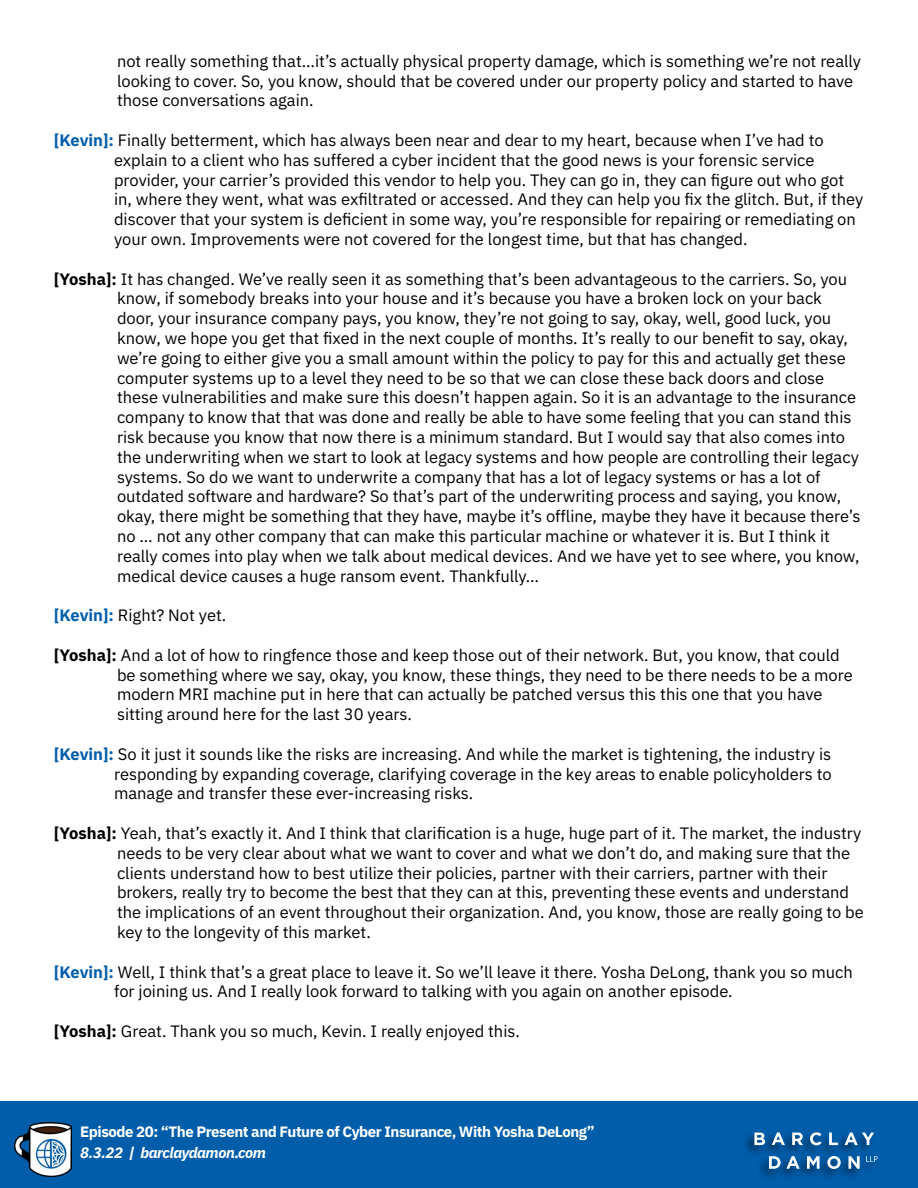
<style>
.page{position:relative;width:918px;height:1188px;background:#fff}
.page>*{position:absolute;margin:0;border:0;box-sizing:border-box;transform-origin:0 0}
.t1{font:16.5px/19.8px "IBM Plex Sans";color:#000}
.t2{font:700 15px "IBM Plex Sans";letter-spacing:-.03em;color:#fff}
.t3{font:italic 700 15px "IBM Plex Sans";letter-spacing:-.03em;color:#fff}
.s1{font-weight:700;color:#005daa}
.s2{font-weight:700}
</style>
<div class="page">
<div style="left:0;top:1102px;width:918px;height:86px;background:#005daa"></div>
<img style="left:15px;top:1123px;width:56px;height:53px">
<div style="left:742px;top:1130px;width:138px;height:51px;background:#000;opacity:.55"></div>
<svg style="left:866px;top:1156px;width:11px;height:6px"></svg>
<svg style="left:754px;top:1133px;width:11px;height:12px"></svg>
<svg style="left:772px;top:1132px;width:13px;height:13px"></svg>
<svg style="left:792px;top:1133px;width:11px;height:12px"></svg>
<svg style="left:810px;top:1132px;width:12px;height:13px"></svg>
<svg style="left:829px;top:1133px;width:9px;height:12px"></svg>
<svg style="left:845px;top:1132px;width:29px;height:13px"></svg>
<svg style="left:769px;top:1156px;width:31px;height:13px"></svg>
<svg style="left:807px;top:1156px;width:13px;height:13px"></svg>
<svg style="left:827px;top:1156px;width:14px;height:13px"></svg>
<svg style="left:848px;top:1156px;width:12px;height:13px"></svg>
<p class="t1" style="left:117px;top:50px;width:746px">not really something that…it’s actually physical property damage, which is something we’re not really looking to cover. So, you know, should that be covered under our property policy and started to have those conversations again.</p>
<p class="t1" style="left:114px;top:129px;width:751px;text-indent:-60px"><span class="s1">[Kevin]:</span> Finally betterment, which has always been near and dear to my heart, because when I’ve had to explain to a client who has suffered a cyber incident that the good news is your forensic service provider, your carrier’s provided this vendor to help you. They can go in, they can figure out who got in, where they went, what was exfiltrated or accessed. And they can help you fix the glitch. But, if they discover that your system is deficient in some way, you’re responsible for repairing or remediating on your own. Improvements were not covered for the longest time, but that has changed.</p>
<p class="t1" style="left:117px;top:268px;width:745px;text-indent:-63px"><span class="s2">[Yosha]:</span> It has changed. We’ve really seen it as something that’s been advantageous to the carriers. So, you know, if somebody breaks into your house and it’s because you have a broken lock on your back door, your insurance company pays, you know, they’re not going to say, okay, well, good luck, you know, we hope you get that fixed in the next couple of months. It’s really to our benefit to say, okay, we’re going to either give you a small amount within the policy to pay for this and actually get these computer systems up to a level they need to be so that we can close these back doors and close these vulnerabilities and make sure this doesn’t happen again. So it is an advantage to the insurance company to know that that was done and really be able to have some feeling that you can stand this risk because you know that now there is a minimum standard. But I would say that also comes into the underwriting when we start to look at legacy systems and how people are controlling their legacy systems. So do we want to underwrite a company that has a lot of legacy systems or has a lot of outdated software and hardware? So that’s part of the underwriting process and saying, you know, okay, there might be something that they have, maybe it’s offline, maybe they have it because there’s no … not any other company that can make this particular machine or whatever it is. But I think it really comes into play when we talk about medical devices. And we have yet to see where, you know, medical device causes a huge ransom event. Thankfully…</p>
<p class="t1" style="left:54px;top:604px;width:174px"><span class="s1">[Kevin]:</span> Right? Not yet.</p>
<p class="t1" style="left:117px;top:644px;width:737px;text-indent:-63px"><span class="s2">[Yosha]:</span> And a lot of how to ringfence those and keep those out of their network. But, you know, that could be something where we say, okay, you know, these things, they need to be there needs to be a more modern MRI machine put in here that can actually be patched versus this this one that you have sitting around here for the last 30 years.</p>
<p class="t1" style="left:114px;top:743px;width:719px;text-align:justify;text-indent:-60px"><span class="s1">[Kevin]:</span> So it just it sounds like the risks are increasing. And while the market is tightening, the industry is responding by expanding coverage, clarifying coverage in the key areas to enable policyholders to manage and transfer these ever-increasing risks.</p>
<p class="t1" style="left:117px;top:822px;width:748px;text-indent:-63px"><span class="s2">[Yosha]:</span> Yeah, that’s exactly it. And I think that clarification is a huge, huge part of it. The market, the industry needs to be very clear about what we want to cover and what we don’t do, and making sure that the clients understand how to best utilize their policies, partner with their carriers, partner with their brokers, really try to become the best that they can at this, preventing these events and understand the implications of an event throughout their organization. And, you know, those are really going to be key to the longevity of this market.</p>
<p class="t1" style="left:114px;top:961px;width:740px;text-indent:-60px"><span class="s1">[Kevin]:</span> Well, I think that’s a great place to leave it. So we’ll leave it there. Yosha DeLong, thank you so much for joining us. And I really look forward to talking with you again on another episode.</p>
<p class="t1" style="left:54px;top:1020px;width:467px"><span class="s2">[Yosha]:</span> Great. Thank you so much, Kevin. I really enjoyed this.</p>
<p class="t2" style="left:80px;top:1119px;width:516px">Episode 20: “The Present and Future of Cyber Insurance, With Yosha DeLong”</p>
<p class="t3" style="left:80px;top:1140px;width:187px">8.3.22 | barclaydamon.com</p>
</div>
